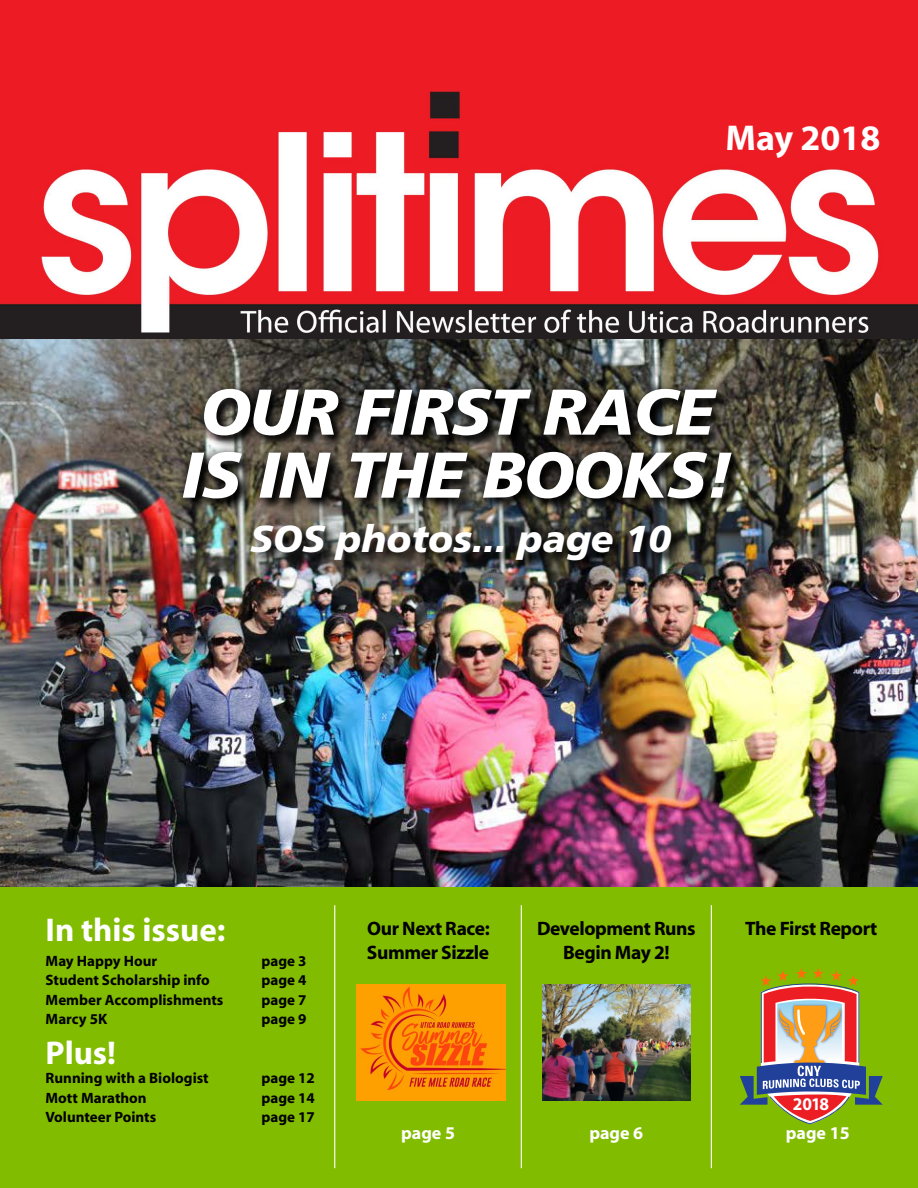
<style>
.page{position:relative;width:918px;height:1188px;background:#fff}
.page>*{position:absolute;margin:0;border:0;box-sizing:border-box;transform-origin:0 0}
.t1{font:italic 900 64.5px/63px "Frutiger";letter-spacing:-.02em;color:#fff}
.t2{font:italic 900 37.5px "Frutiger";color:#fff}
.t3{font:700 36px "Myriad";color:#fff}
.t4{font:700 33px "Myriad";color:#fff}
.t5{font:700 19.5px/23.4px "Myriad";letter-spacing:-.02em;color:#000}
.t6{font:700 18px "Myriad";color:#fff}
.t7{font:700 18px "Myriad Pro";color:#fff}
.t8{font:700 15px "Myriad";color:#000}
</style>
<div class="page">
<img style="left:0;top:0;width:918px;height:888px">
<img style="left:182px;top:387px;width:563px;height:126px">
<div style="left:174px;top:379px;width:567px;height:129px;background:#000;opacity:.75"></div>
<img style="left:250px;top:522px;width:436px;height:53px">
<div style="left:0;top:888px;width:918px;height:300px;background:#82bc00"></div>
<hr style="left:334px;top:905px;width:1px;height:263px;background:#fff">
<hr style="left:521px;top:905px;width:1px;height:263px;background:#fff">
<hr style="left:711px;top:905px;width:1px;height:263px;background:#fff">
<svg style="left:740px;top:968px;width:143px;height:156px"></svg>
<img style="left:357px;top:985px;width:148px;height:115px">
<img style="left:542px;top:985px;width:149px;height:115px">
<h3 class="t3" style="left:726px;top:119px;width:156px">May 2018</h3>
<h1 class="t1" style="left:181px;top:380px;width:554px">OUR FIRST RACE<br>IS IN THE BOOKS!</h1>
<h2 class="t2" style="left:250px;top:516px;width:423px">SOS photos... page 10</h2>
<h3 class="t4" style="left:46px;top:913px;width:181px">In this issue:</h3>
<p class="t8" style="left:46px;top:953px;width:113px">May Happy Hour</p>
<p class="t8" style="left:262px;top:953px;width:46px">page 3</p>
<p class="t8" style="left:46px;top:972px;width:166px">Student Scholarship info</p>
<p class="t8" style="left:262px;top:972px;width:46px">page 4</p>
<p class="t8" style="left:46px;top:992px;width:179px">Member Accomplishments</p>
<p class="t8" style="left:262px;top:992px;width:46px">page 7</p>
<p class="t8" style="left:46px;top:1011px;width:63px">Marcy 5K</p>
<p class="t8" style="left:262px;top:1011px;width:46px">page 9</p>
<h3 class="t4" style="left:46px;top:1036px;width:72px">Plus!</h3>
<p class="t8" style="left:46px;top:1070px;width:165px">Running with a Biologist</p>
<p class="t8" style="left:262px;top:1070px;width:55px">page 12</p>
<p class="t8" style="left:46px;top:1090px;width:103px">Mott Marathon</p>
<p class="t8" style="left:262px;top:1090px;width:55px">page 14</p>
<p class="t8" style="left:46px;top:1109px;width:112px">Volunteer Points</p>
<p class="t8" style="left:262px;top:1109px;width:55px">page 17</p>
<h3 class="t5" style="left:367px;top:918px;width:124px">Our Next Race:<br>Summer Sizzle</h3>
<h3 class="t5" style="left:537px;top:918px;width:160px;text-align:center">Development Runs<br>Begin May 2!</h3>
<h3 class="t5" style="left:745px;top:918px;width:134px">The First Report</h3>
<p class="t7" style="left:793px;top:1092px;width:38px">2018</p>
<p class="t6" style="left:401px;top:1123px;width:55px">page 5</p>
<p class="t6" style="left:589px;top:1123px;width:55px">page 6</p>
<p class="t6" style="left:786px;top:1123px;width:65px">page 15</p>
</div>
